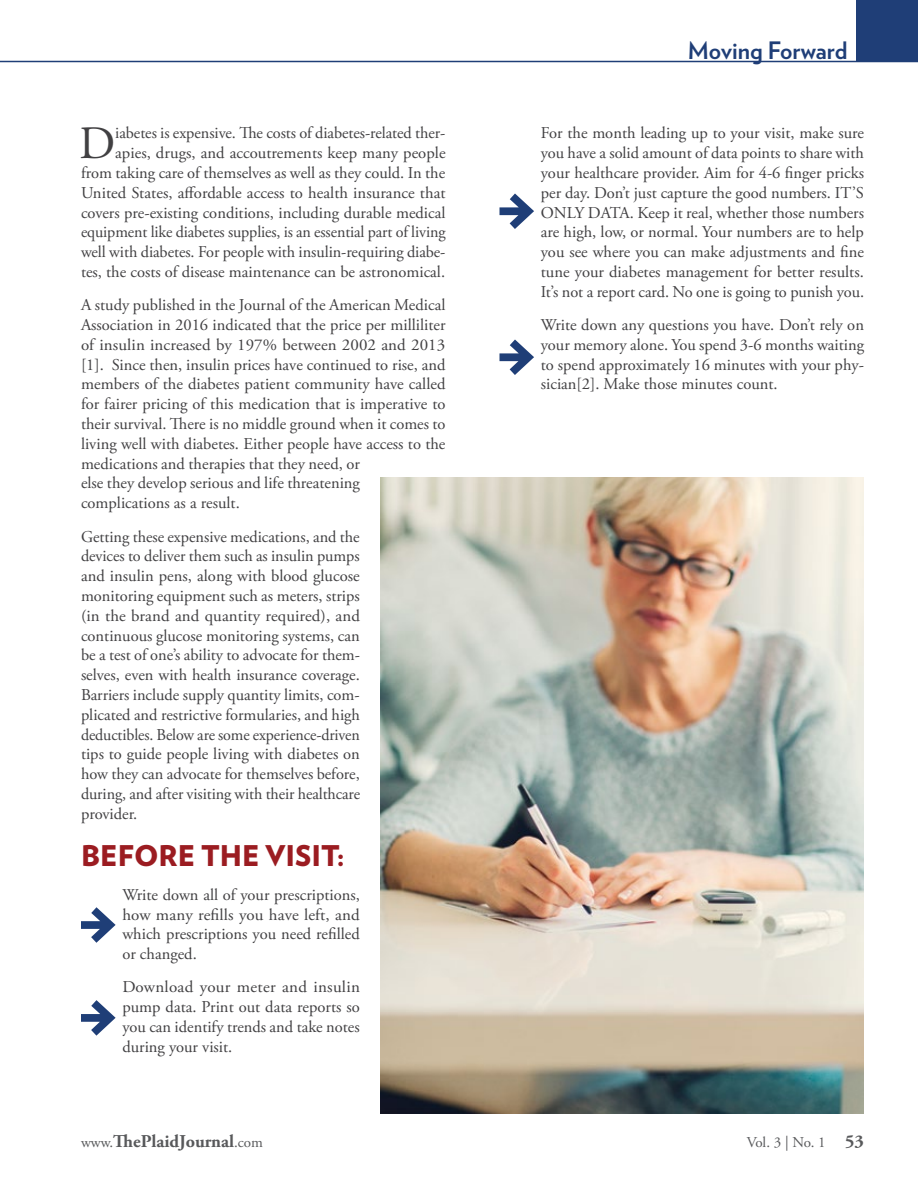
<style>
.page{position:relative;width:918px;height:1188px;background:#fff}
.page>*{position:absolute;margin:0;border:0;box-sizing:border-box;transform-origin:0 0}
.t1{font:46.35px "Adobe Garamond Pro";color:#414042}
.t2{font:900 28.5px "Verlag";color:#9b1c21}
.t3{font:700 24px "Verlag";color:#1f3e77}
.t4{font:700 18px "Adobe Garamond Pro";color:#58595b}
.t5{font:16.5px/19.8px "Adobe Garamond Pro";color:#414042;text-align:justify}
.t6{font:15px "Adobe Garamond Pro";color:#58595b}
.s1{font-weight:400;font-size:15px}
.s2{font-weight:700;font-size:18px}
</style>
<div class="page">
<hr style="left:0;top:61px;width:918px;height:1px;background:#1f3e77">
<div style="left:856px;top:0;width:62px;height:62px;background:#1f3e77"></div>
<img style="left:380px;top:477px;width:484px;height:636px">
<svg style="left:81px;top:907px;width:35px;height:36px"></svg>
<svg style="left:81px;top:1000px;width:35px;height:36px"></svg>
<svg style="left:500px;top:193px;width:34px;height:36px"></svg>
<svg style="left:500px;top:340px;width:34px;height:35px"></svg>
<p class="t5" style="left:81px;top:124px;width:366px;text-align:right">iabetes is expensive. The costs of diabetes-related ther&shy;apies, drugs, and accoutrements keep many people from taking care of themselves as well as they could. In the United States, affordable access to health insurance that covers pre-existing conditions, including durable medical equipment like diabetes supplies, is an essential part of living well with diabetes. For people with insulin-requiring diabe&shy;tes, the costs of disease maintenance can be astronomical.</p>
<p class="t5" style="left:81px;top:296px;width:366px;text-align:left">A study published in the Journal of the American Medical Association in 2016 indicated that the price per milliliter of insulin increased by 197% between 2002 and 2013 [1]. Since then, insulin prices have continued to rise, and members of the diabetes patient community have called for fairer pricing of this medication that is imperative to their survival. There is no middle ground when it comes to living well with diabetes. Either people have access to the medications and therapies that they need, or<br>else they develop serious and life threatening complications as a result.</p>
<p class="t5" style="left:81px;top:527px;width:281px">Getting these expensive medications, and the devices to deliver them such as insulin pumps and insulin pens, along with blood glucose monitoring equipment such as meters, strips (in the brand and quantity required), and continuous glucose monitoring systems, can be a test of one’s ability to advocate for them&shy;selves, even with health insurance coverage.<br>Barriers include supply quantity limits, com&shy;plicated and restrictive formularies, and high deductibles. Below are some experience-driven tips to guide people living with diabetes on how they can advocate for themselves before, during, and after visiting with their healthcare provider.</p>
<h2 class="t2" style="left:81px;top:833px;width:265px">BEFORE THE VISIT:</h2>
<p class="t5" style="left:122px;top:885px;width:239px">Write down all of your prescriptions, how many refills you have left, and which prescriptions you need refilled or changed.</p>
<p class="t5" style="left:122px;top:978px;width:239px">Download your meter and insulin pump data. Print out data reports so you can identify trends and take notes during your visit.</p>
<h1 class="t1" style="left:79px;top:116px;width:38px">D</h1>
<h3 class="t3" style="left:688px;top:32px;width:161px">Moving Forward</h3>
<p class="t5" style="left:541px;top:124px;width:325px">For the month leading up to your visit, make sure you have a solid amount of data points to share with your healthcare provider. Aim for 4-6 finger pricks per day. Don’t just capture the good numbers. IT’S ONLY DATA. Keep it real, whether those numbers are high, low, or normal. Your numbers are to help you see where you can make adjustments and fine tune your diabetes management for better results.<br>It’s not a report card. No one is going to punish you.</p>
<p class="t5" style="left:541px;top:315px;width:325px">Write down any questions you have. Don’t rely on your memory alone. You spend 3-6 months waiting to spend approximately 16 minutes with your phy&shy;sician[2]. Make those minutes count.</p>
<p class="t4" style="left:81px;top:1131px;width:183px"><span class="s1">www.</span>ThePlaidJournal<span class="s1">.com</span></p>
<p class="t6" style="left:747px;top:1133px;width:119px">Vol. 3 | No. 1 <span class="s2">53</span></p>
</div>
